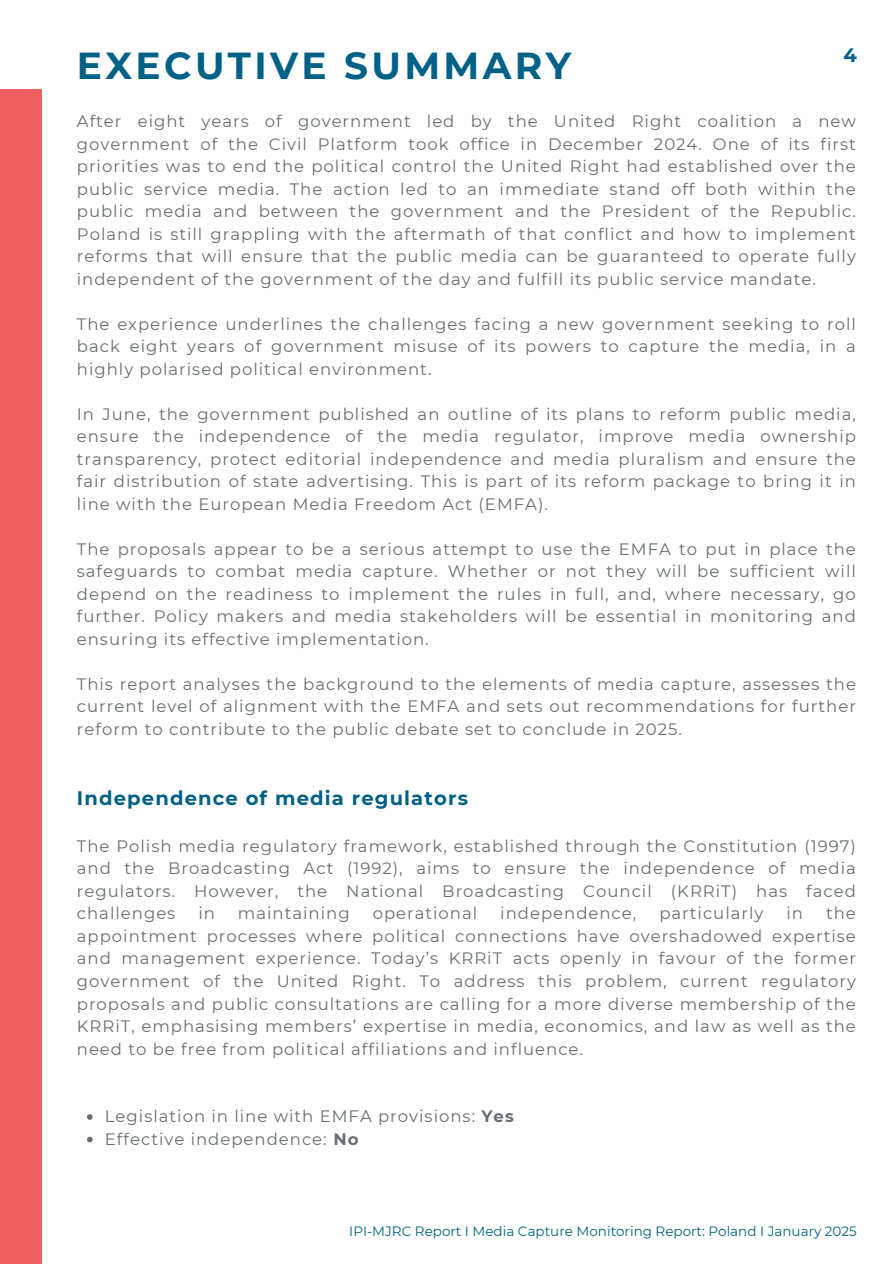
<style>
.page{position:relative;width:894px;height:1264px;background:#fff}
.page>*{position:absolute;margin:0;border:0;box-sizing:border-box;transform-origin:0 0}
.t1{font:700 37.5px "Montserrat";letter-spacing:.09em;color:#006187}
.t2{font:700 19.5px "Montserrat";letter-spacing:.06em;color:#006187}
.t3{font:16.5px/22.5px "Montserrat";letter-spacing:.06em;color:#686e71;text-align:justify}
.t4{font:13.5px "Montserrat";color:#016284}
.s1{font-weight:700}
</style>
<div class="page">
<svg style="left:87px;top:1114px;width:6px;height:5px"></svg>
<svg style="left:87px;top:1136px;width:6px;height:6px"></svg>
<div style="left:0;top:89px;width:42px;height:1174px;background:#f16060"></div>
<p class="t2" style="left:843px;top:43px;width:15px">4</p>
<p class="t1" style="left:77px;top:43px;width:496px">EXECUTIVE SUMMARY</p>
<h1 class="t3" style="left:77px;top:110px;width:780px">After eight years of government led by the United Right coalition a new government of the Civil Platform took office in December 2024. One of its first priorities was to end the political control the United Right had established over the public service media. The action led to an immediate stand off both within the public media and between the government and the President of the Republic.<br>Poland is still grappling with the aftermath of that conflict and how to implement reforms that will ensure that the public media can be guaranteed to operate fully independent of the government of the day and fulfill its public service mandate.</h1>
<p class="t3" style="left:77px;top:312px;width:780px">The experience underlines the challenges facing a new government seeking to roll back eight years of government misuse of its powers to capture the media, in a highly polarised political environment.</p>
<h3 class="t3" style="left:77px;top:402px;width:780px">In June, the government published an outline of its plans to reform public media, ensure the independence of the media regulator, improve media ownership transparency, protect editorial independence and media pluralism and ensure the fair distribution of state advertising. This is part of its reform package to bring it in line with the European Media Freedom Act (EMFA).</h3>
<h3 class="t3" style="left:77px;top:537px;width:780px">The proposals appear to be a serious attempt to use the EMFA to put in place the safeguards to combat media capture. Whether or not they will be sufficient will depend on the readiness to implement the rules in full, and, where necessary, go further. Policy makers and media stakeholders will be essential in monitoring and ensuring its effective implementation.</h3>
<h3 class="t3" style="left:77px;top:672px;width:780px">This report analyses the background to the elements of media capture, assesses the current level of alignment with the EMFA and sets out recommendations for further reform to contribute to the public debate set to conclude in 2025.</h3>
<h3 class="t2" style="left:77px;top:785px;width:392px">Independence of media regulators</h3>
<h3 class="t3" style="left:77px;top:834px;width:780px">The Polish media regulatory framework, established through the Constitution (1997) and the Broadcasting Act (1992), aims to ensure the independence of media regulators. However, the National Broadcasting Council (KRRiT) has faced challenges</h3>
<h3 class="t3" style="left:77px;top:902px;width:780px;text-indent:749px">the appointment processes where political connections have overshadowed expertise and management experience. Today’s KRRiT acts openly in favour of the former government of the United Right. To address this problem, current regulatory proposals and public consultations are calling for a more diverse membership of the KRRiT, emphasising members’ expertise in media, economics, and law as well as the need to be free from political affiliations and influence.</h3>
<h3 class="t3" style="left:198px;top:902px;width:18px">in</h3>
<h3 class="t3" style="left:238px;top:902px;width:113px">maintaining</h3>
<h3 class="t3" style="left:372px;top:902px;width:106px">operational</h3>
<h3 class="t3" style="left:500px;top:902px;width:137px">independence,</h3>
<h3 class="t3" style="left:659px;top:902px;width:106px">particularly</h3>
<h3 class="t3" style="left:786px;top:902px;width:18px">in</h3>
<h2 class="t3" style="left:105px;top:1104px;width:410px">Legislation in line with EMFA provisions: <span class="s1">Yes</span></h2>
<h3 class="t3" style="left:105px;top:1127px;width:255px">Effective independence: <span class="s1">No</span></h3>
<p class="t4" style="left:349px;top:1222px;width:509px">IPI-MJRC Report I Media Capture Monitoring Report: Poland I January 2025</p>
</div>
